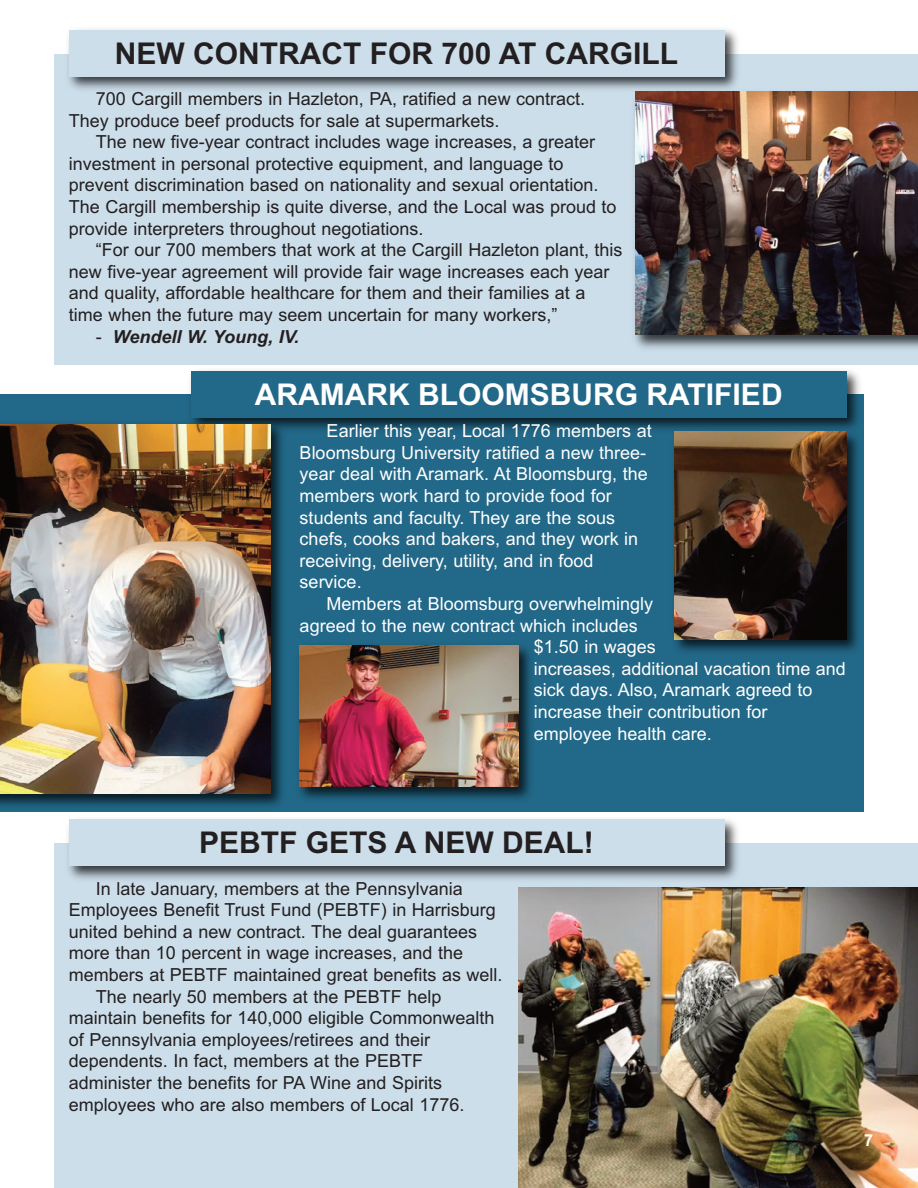
<style>
.page{position:relative;width:918px;height:1188px;background:#fff}
.page>*{position:absolute;margin:0;border:0;box-sizing:border-box;transform-origin:0 0}
.t1{font:700 30px "Arial";color:#231f20}
.t2{font:700 30px "Arial";color:#fff}
.t3{font:18px/21.6px "Arial";color:#231f20}
.t4{font:18px/21.6px "Arial";color:#fff}
.t5{font:italic 700 18px "Arial";color:#231f20}
.t6{font:700 16.5px "Arial";color:#fff}
.s1{font-weight:400;font-style:normal}
</style>
<div class="page">
<div style="left:54px;top:54px;width:864px;height:310px;background:#ccdeea"></div>
<div style="left:0;top:394px;width:864px;height:418px;background:#226888"></div>
<img style="left:634px;top:91px;width:284px;height:258px">
<img style="left:635px;top:92px;width:283px;height:243px">
<img style="left:68px;top:29px;width:675px;height:67px">
<div style="left:69px;top:30px;width:655px;height:46px;background:#ccdeea"></div>
<img style="left:190px;top:370px;width:670px;height:59px">
<div style="left:191px;top:371px;width:655px;height:46px;background:#226888"></div>
<img style="left:0;top:417px;width:289px;height:389px">
<img style="left:0;top:424px;width:270px;height:370px">
<img style="left:668px;top:426px;width:192px;height:226px">
<img style="left:675px;top:432px;width:171px;height:207px">
<div style="left:54px;top:844px;width:864px;height:344px;background:#ccdeea"></div>
<img style="left:62px;top:819px;width:681px;height:61px">
<div style="left:69px;top:820px;width:655px;height:46px;background:#ccdeea"></div>
<img style="left:519px;top:888px;width:399px;height:300px">
<img style="left:299px;top:645px;width:232px;height:154px">
<img style="left:300px;top:646px;width:219px;height:141px">
<h1 class="t1" style="left:115px;top:33px;width:565px">NEW CONTRACT FOR 700 AT CARGILL</h1>
<p class="t3" style="left:69px;top:88px;width:518px;text-indent:27px">700 Cargill members in Hazleton, PA, ratified a new contract.<br>They produce beef products for sale at supermarkets.</p>
<p class="t3" style="left:69px;top:131px;width:549px;text-indent:27px">The new five-year contract includes wage increases, a greater investment in personal protective equipment, and language to prevent discrimination based on nationality and sexual orientation.<br>The Cargill membership is quite diverse, and the Local was proud to provide interpreters throughout negotiations.</p>
<p class="t3" style="left:69px;top:239px;width:555px;text-indent:27px">“For our 700 members that work at the Cargill Hazleton plant, this new five-year agreement will provide fair wage increases each year and quality, affordable healthcare for them and their families at a time when the future may seem uncertain for many workers,”</p>
<p class="t5" style="left:96px;top:325px;width:205px"><span class="s1">-</span> Wendell W. Young, IV.</p>
<h1 class="t2" style="left:255px;top:374px;width:529px">ARAMARK BLOOMSBURG RATIFIED</h1>
<p class="t4" style="left:300px;top:420px;width:354px;text-indent:27px">Earlier this year, Local 1776 members at Bloomsburg University ratified a new three&shy;year deal with Aramark. At Bloomsburg, the members work hard to provide food for students and faculty. They are the sous chefs, cooks and bakers, and they work in receiving, delivery, utility, and in food service.</p>
<p class="t4" style="left:327px;top:593px;width:328px">Members at Bloomsburg overwhelmingly</p>
<p class="t4" style="left:300px;top:615px;width:340px">agreed to the new contract which includes</p>
<p class="t4" style="left:534px;top:636px;width:124px">$1.50 in wages</p>
<p class="t4" style="left:534px;top:658px;width:314px">increases, additional vacation time and</p>
<p class="t4" style="left:534px;top:679px;width:280px">sick days. Also, Aramark agreed to</p>
<p class="t4" style="left:534px;top:701px;width:235px">increase their contribution for</p>
<p class="t4" style="left:534px;top:723px;width:180px">employee health care.</p>
<h1 class="t1" style="left:199px;top:823px;width:396px">PEBTF GETS A NEW DEAL!</h1>
<p class="t3" style="left:96px;top:878px;width:368px">In late January, members at the Pennsylvania</p>
<p class="t3" style="left:69px;top:899px;width:429px">Employees Benefit Trust Fund (PEBTF) in Harrisburg</p>
<p class="t3" style="left:69px;top:921px;width:410px">united behind a new contract. The deal guarantees</p>
<p class="t3" style="left:69px;top:942px;width:396px">more than 10 percent in wage increases, and the</p>
<p class="t3" style="left:69px;top:964px;width:435px">members at PEBTF maintained great benefits as well.</p>
<p class="t3" style="left:96px;top:986px;width:347px">The nearly 50 members at the PEBTF help</p>
<p class="t3" style="left:69px;top:1007px;width:427px">maintain benefits for 140,000 eligible Commonwealth</p>
<p class="t3" style="left:69px;top:1029px;width:363px">of Pennsylvania employees/retirees and their</p>
<p class="t3" style="left:69px;top:1050px;width:356px">dependents. In fact, members at the PEBTF</p>
<p class="t3" style="left:69px;top:1072px;width:375px">administer the benefits for PA Wine and Spirits</p>
<p class="t3" style="left:69px;top:1094px;width:397px">employees who are also members of Local 1776.</p>
<p class="t6" style="left:864px;top:1129px;width:11px">7</p>
</div>
